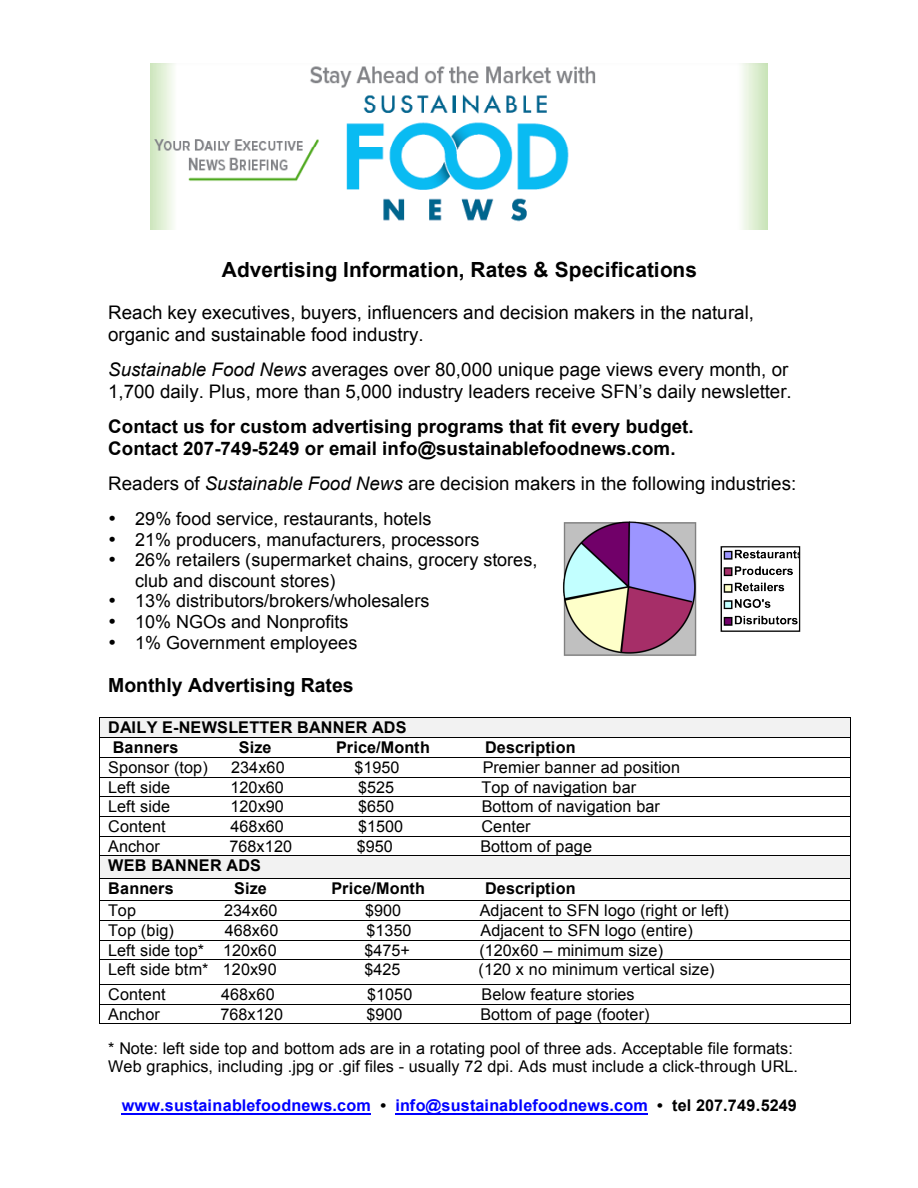
<style>
.page{position:relative;width:918px;height:1188px;background:#fff}
.page>*{position:absolute;margin:0;border:0;box-sizing:border-box;transform-origin:0 0}
.t1{font:700 20.85px "Arial";color:#000}
.t2{font:700 19.5px "Arial";color:#000}
.t3{font:18.75px/21.6px "Arial";color:#000}
.t4{font:700 18.75px/21.6px "Arial";color:#000}
.t5{font:18px/20.9px "Arial";letter-spacing:.005em;color:#000}
.t6{font:16.2px/33.9px "Arial";color:#000}
.t7{font:700 16.2px/19.5px "Arial";letter-spacing:.01em;color:#000}
.t8{font:700 16.2px "Arial";letter-spacing:.01em;color:#00f}
.s1{font-style:italic}
.s2{color:#000}
</style>
<div class="page">
<img style="left:151px;top:64px;width:616px;height:165px">
<div style="left:108px;top:718px;width:735px;height:19px;background:#f2f2f2"></div>
<hr style="left:100px;top:718px;width:751px;height:1px;background:#000">
<hr style="left:100px;top:737px;width:751px;height:1px;background:#000">
<hr style="left:100px;top:757px;width:751px;height:1px;background:#000">
<hr style="left:100px;top:777px;width:751px;height:1px;background:#000">
<hr style="left:100px;top:796px;width:751px;height:1px;background:#000">
<hr style="left:100px;top:816px;width:751px;height:1px;background:#000">
<hr style="left:100px;top:836px;width:751px;height:1px;background:#000">
<div style="left:100px;top:856px;width:751px;height:22px;background:#f2f2f2"></div>
<hr style="left:100px;top:856px;width:751px;height:1px;background:#000">
<hr style="left:100px;top:878px;width:751px;height:1px;background:#000">
<hr style="left:100px;top:900px;width:751px;height:1px;background:#000">
<hr style="left:100px;top:920px;width:751px;height:1px;background:#000">
<hr style="left:100px;top:940px;width:751px;height:1px;background:#000">
<hr style="left:100px;top:959px;width:751px;height:1px;background:#000">
<hr style="left:100px;top:984px;width:751px;height:1px;background:#000">
<hr style="left:100px;top:1004px;width:751px;height:1px;background:#000">
<svg style="left:100px;top:718px;width:1px;height:306px"></svg>
<hr style="left:100px;top:1024px;width:751px;height:1px;background:#000">
<hr style="left:122px;top:1113px;width:249px;height:2px;background:#00f">
<hr style="left:395px;top:1113px;width:253px;height:2px;background:#00f">
<img style="left:563px;top:521px;width:238px;height:135px">
<p class="t1" style="left:222px;top:256px;width:477px">Advertising Information, Rates &amp; Specifications</p>
<p class="t3" style="left:108px;top:302px;width:648px">Reach key executives, buyers, influencers and decision makers in the natural, organic and sustainable food industry.</p>
<p class="t3" style="left:108px;top:359px;width:685px"><span class="s1">Sustainable Food News</span> averages over 80,000 unique page views every month, or<br>1,700 daily. Plus, more than 5,000 industry leaders receive SFN’s daily newsletter.</p>
<p class="t4" style="left:108px;top:416px;width:587px">Contact us for custom advertising programs that fit every budget.<br>Contact 207-749-5249 or email info@sustainablefoodnews.com.</p>
<p class="t3" style="left:108px;top:473px;width:690px">Readers of <span class="s1">Sustainable Food News</span> are decision makers in the following industries:</p>
<p class="t5" style="left:108px;top:508px;width:325px">• 29% food service, restaurants, hotels</p>
<p class="t5" style="left:108px;top:529px;width:373px">• 21% producers, manufacturers, processors</p>
<p class="t5" style="left:135px;top:550px;width:404px;text-indent:-27px">• 26% retailers (supermarket chains, grocery stores, club and discount stores)</p>
<p class="t5" style="left:108px;top:591px;width:323px">• 13% distributors/brokers/wholesalers</p>
<p class="t5" style="left:108px;top:612px;width:242px">• 10% NGOs and Nonprofits</p>
<p class="t5" style="left:108px;top:632px;width:251px">• 1% Government employees</p>
<p class="t2" style="left:108px;top:673px;width:247px">Monthly Advertising Rates</p>
<p class="t7" style="left:108px;top:719px;width:300px">DAILY E-NEWSLETTER BANNER ADS<br>Banners</p>
<p class="t7" style="left:239px;top:738px;width:34px">Size</p>
<p class="t7" style="left:336px;top:738px;width:95px">Price/Month</p>
<p class="t7" style="left:485px;top:738px;width:92px">Description</p>
<p class="t6" style="left:108px;top:750px;width:101px">Sponsor (top)</p>
<p class="t6" style="left:231px;top:750px;width:55px">234x60</p>
<p class="t6" style="left:354px;top:750px;width:47px">$1950</p>
<p class="t6" style="left:483px;top:750px;width:199px">Premier banner ad position</p>
<p class="t6" style="left:108px;top:770px;width:63px">Left side</p>
<p class="t6" style="left:231px;top:770px;width:55px">120x60</p>
<p class="t6" style="left:358px;top:770px;width:38px">$525</p>
<p class="t6" style="left:482px;top:770px;width:156px">Top of navigation bar</p>
<p class="t6" style="left:108px;top:790px;width:63px">Left side</p>
<p class="t6" style="left:231px;top:790px;width:55px">120x90</p>
<p class="t6" style="left:358px;top:790px;width:38px">$650</p>
<p class="t6" style="left:482px;top:790px;width:180px">Bottom of navigation bar</p>
<p class="t6" style="left:108px;top:810px;width:59px">Content</p>
<p class="t6" style="left:231px;top:810px;width:55px">468x60</p>
<p class="t6" style="left:358px;top:810px;width:47px">$1500</p>
<p class="t6" style="left:482px;top:810px;width:50px">Center</p>
<p class="t6" style="left:108px;top:829px;width:53px">Anchor</p>
<p class="t6" style="left:230px;top:829px;width:64px">768x120</p>
<p class="t6" style="left:357px;top:829px;width:38px">$950</p>
<p class="t6" style="left:481px;top:829px;width:113px">Bottom of page</p>
<p class="t7" style="left:108px;top:855px;width:154px;line-height:22.4px">WEB BANNER ADS<br>Banners</p>
<p class="t7" style="left:234px;top:879px;width:34px">Size</p>
<p class="t7" style="left:331px;top:879px;width:95px">Price/Month</p>
<p class="t7" style="left:485px;top:879px;width:92px">Description</p>
<p class="t6" style="left:108px;top:894px;width:30px">Top</p>
<p class="t6" style="left:224px;top:894px;width:55px">234x60</p>
<p class="t6" style="left:365px;top:894px;width:38px">$900</p>
<p class="t6" style="left:480px;top:894px;width:250px">Adjacent to SFN logo (right or left)</p>
<p class="t6" style="left:108px;top:913px;width:67px">Top (big)</p>
<p class="t6" style="left:225px;top:913px;width:55px">468x60</p>
<p class="t6" style="left:366px;top:913px;width:47px">$1350</p>
<p class="t6" style="left:481px;top:913px;width:214px">Adjacent to SFN logo (entire)</p>
<p class="t6" style="left:108px;top:933px;width:170px">Left side top* 120x60</p>
<p class="t6" style="left:365px;top:933px;width:47px">$475+</p>
<p class="t6" style="left:479px;top:933px;width:185px">(120x60 – minimum size)</p>
<p class="t6" style="left:108px;top:953px;width:170px">Left side btm* 120x90</p>
<p class="t6" style="left:365px;top:953px;width:38px">$425</p>
<p class="t6" style="left:479px;top:953px;width:238px">(120 x no minimum vertical size)</p>
<p class="t6" style="left:108px;top:978px;width:59px">Content</p>
<p class="t6" style="left:221px;top:978px;width:55px">468x60</p>
<p class="t6" style="left:367px;top:978px;width:47px">$1050</p>
<p class="t6" style="left:482px;top:978px;width:155px">Below feature stories</p>
<p class="t6" style="left:108px;top:997px;width:53px">Anchor</p>
<p class="t6" style="left:221px;top:997px;width:64px">768x120</p>
<p class="t6" style="left:366px;top:997px;width:38px">$900</p>
<p class="t6" style="left:108px;top:997px;width:686px;text-indent:372px">Bottom of page (footer)<br>* Note: left side top and bottom ads are in a rotating pool of three ads. Acceptable file formats:</p>
<p class="t6" style="left:108px;top:1050px;width:691px">Web graphics, including .jpg or .gif files - usually 72 dpi. Ads must include a click-through URL.</p>
<p class="t8" style="left:122px;top:1095px;width:677px">www.sustainablefoodnews.com <span class="s2">•</span> info@sustainablefoodnews.com <span class="s2">• tel 207.749.5249</span></p>
</div>
